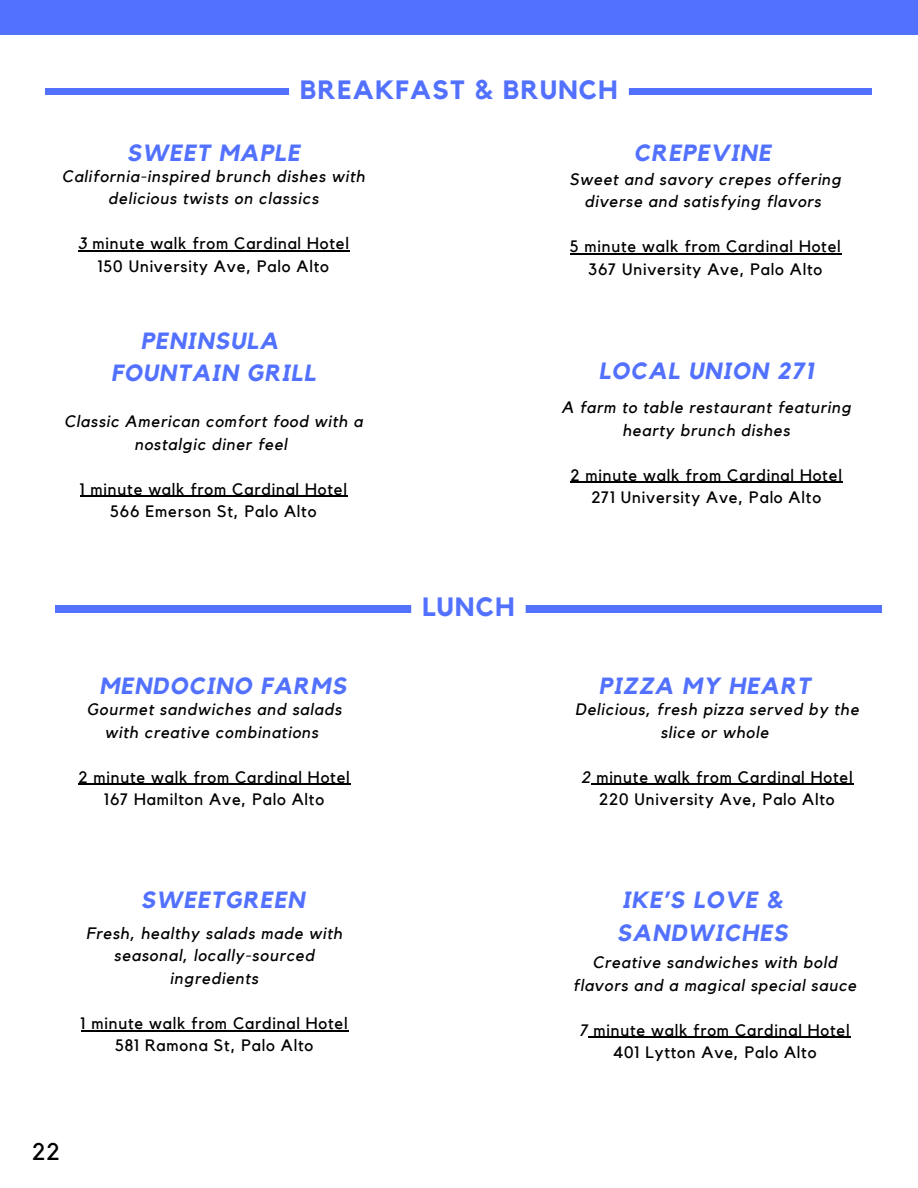
<style>
.page{position:relative;width:918px;height:1188px;background:#fff}
.page>*{position:absolute;margin:0;border:0;box-sizing:border-box;transform-origin:0 0}
.t1{font:700 26.4px "Kollektif";letter-spacing:.05em;color:#5271ff}
.t2{font:24px "Kollektif";color:#000}
.t3{font:italic 700 23.4px/32.7px "Kollektif";letter-spacing:.05em;color:#5271ff;text-align:center}
.t4{font:italic 16.5px/22.5px "Kollektif";letter-spacing:.05em;color:#000;text-align:center}
.t5{font:16.5px "Kollektif";letter-spacing:.05em;color:#000}
.s1{font-style:italic}
</style>
<div class="page">
<div style="left:0;top:0;width:918px;height:35px;background:#5271ff"></div>
<div style="left:46px;top:88px;width:826px;height:7px;background:#5271ff"></div>
<div style="left:289px;top:88px;width:340px;height:7px;background:#fff"></div>
<hr style="left:88px;top:250px;width:262px;height:1px;background:#000">
<hr style="left:570px;top:253px;width:272px;height:2px;background:#000">
<hr style="left:80px;top:496px;width:268px;height:1px;background:#000">
<hr style="left:571px;top:482px;width:272px;height:1px;background:#000">
<div style="left:55px;top:606px;width:826px;height:6px;background:#5271ff"></div>
<svg style="left:411px;top:605px;width:115px;height:8px"></svg>
<hr style="left:588px;top:1037px;width:263px;height:1px;background:#000">
<hr style="left:591px;top:784px;width:262px;height:1px;background:#000">
<hr style="left:79px;top:784px;width:272px;height:1px;background:#000">
<hr style="left:81px;top:1030px;width:268px;height:1px;background:#000">
<p class="t1" style="left:300px;top:77px;width:319px">BREAKFAST &amp; BRUNCH</p>
<h1 class="t3" style="left:127px;top:137px;width:174px">SWEET MAPLE</h1>
<p class="t4" style="left:62px;top:165px;width:304px">California-inspired brunch dishes with delicious twists on classics</p>
<h2 class="t5" style="left:78px;top:236px;width:273px"><span class="s1">3</span> minute walk from Cardinal Hotel</h2>
<p class="t5" style="left:98px;top:258px;width:233px">150 University Ave, Palo Alto</p>
<p class="t3" style="left:111px;top:325px;width:206px">PENINSULA<br>FOUNTAIN GRILL</p>
<p class="t4" style="left:64px;top:411px;width:300px">Classic American comfort food with a nostalgic diner feel</p>
<h2 class="t5" style="left:80px;top:481px;width:269px">1 minute walk from Cardinal Hotel</h2>
<p class="t5" style="left:110px;top:504px;width:208px">566 Emerson St, Palo Alto</p>
<h2 class="t3" style="left:99px;top:671px;width:248px">MENDOCINO FARMS</h2>
<p class="t4" style="left:87px;top:699px;width:256px">Gourmet sandwiches and salads with creative combinations</p>
<p class="t5" style="left:79px;top:769px;width:273px">2 minute walk from Cardinal Hotel</p>
<p class="t5" style="left:104px;top:792px;width:221px">167 Hamilton Ave, Palo Alto</p>
<h2 class="t3" style="left:141px;top:884px;width:165px">SWEETGREEN</h2>
<p class="t4" style="left:86px;top:923px;width:258px">Fresh, healthy salads made with seasonal, locally-sourced ingredients</p>
<p class="t5" style="left:81px;top:1016px;width:269px">1 minute walk from Cardinal Hotel</p>
<p class="t5" style="left:115px;top:1038px;width:200px">581 Ramona St, Palo Alto</p>
<p class="t2" style="left:32px;top:1140px;width:29px">22</p>
<p class="t1" style="left:422px;top:595px;width:94px">LUNCH</p>
<p class="t3" style="left:634px;top:137px;width:138px">CREPEVINE</p>
<p class="t4" style="left:570px;top:168px;width:273px">Sweet and savory crepes offering diverse and satisfying flavors</p>
<h2 class="t5" style="left:570px;top:239px;width:273px">5 minute walk from Cardinal Hotel</h2>
<p class="t5" style="left:588px;top:261px;width:235px">367 University Ave, Palo Alto</p>
<p class="t3" style="left:599px;top:355px;width:217px">LOCAL UNION 271</p>
<p class="t4" style="left:561px;top:397px;width:291px">A farm to table restaurant featuring hearty brunch dishes</p>
<h2 class="t5" style="left:571px;top:467px;width:273px">2 minute walk from Cardinal Hotel</h2>
<p class="t5" style="left:591px;top:490px;width:231px">271 University Ave, Palo Alto</p>
<p class="t3" style="left:599px;top:671px;width:213px">PIZZA MY HEART</p>
<p class="t4" style="left:575px;top:699px;width:285px">Delicious, fresh pizza served by the slice or whole</p>
<p class="t5" style="left:581px;top:769px;width:273px"><span class="s1">2</span> minute walk from Cardinal Hotel</p>
<h2 class="t5" style="left:599px;top:792px;width:237px">220 University Ave, Palo Alto</h2>
<p class="t3" style="left:617px;top:884px;width:172px;text-align:left">IKE’S LOVE &amp;<br>SANDWICHES</p>
<h1 class="t4" style="left:573px;top:952px;width:285px">Creative sandwiches with bold flavors and a magical special sauce</h1>
<p class="t5" style="left:580px;top:1022px;width:272px"><span class="s1">7</span> minute walk from Cardinal Hotel</p>
<h2 class="t5" style="left:613px;top:1045px;width:205px">401 Lytton Ave, Palo Alto</h2>
</div>
